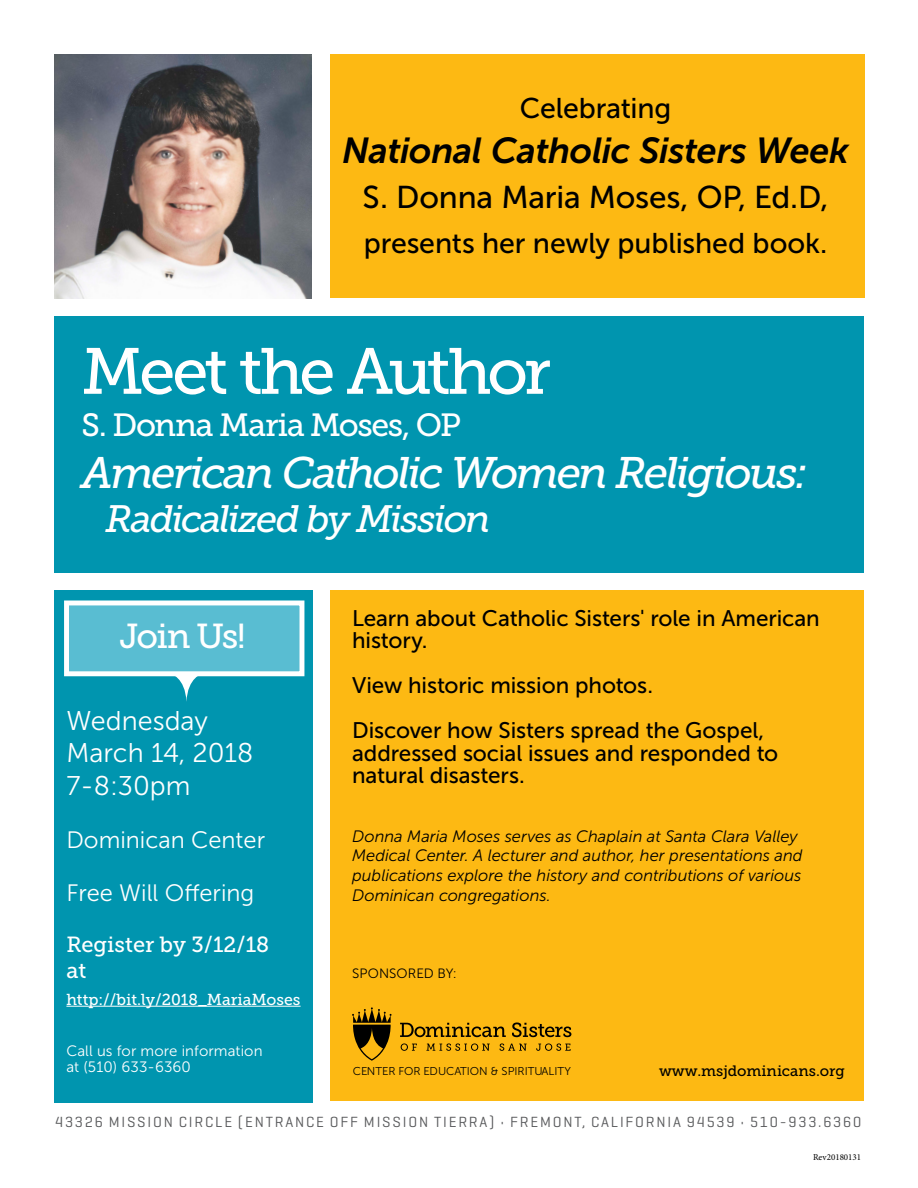
<style>
.page{position:relative;width:918px;height:1188px;background:#fff}
.page>*{position:absolute;margin:0;border:0;box-sizing:border-box;transform-origin:0 0}
.t1{font:64.95px "Museo Slab 500";letter-spacing:-.065em;color:#fff}
.t2{font:italic 43.95px "Museo Slab 500";letter-spacing:-.06em;color:#fff}
.t3{font:italic 37.95px "Museo Slab 500";letter-spacing:-.06em;color:#fff}
.t4{font:italic 36px "Museo Sans 700";letter-spacing:-.01em;color:#000}
.t5{font:34.5px "Museo Slab 500";letter-spacing:-.055em;color:#fff}
.t6{font:31.95px "Museo Slab 500";letter-spacing:-.04em;color:#fff}
.t7{font:31.5px "Museo Sans 500";letter-spacing:-.005em;color:#000}
.t8{font:28.5px "Museo Sans 500";letter-spacing:-.005em;color:#000}
.t9{font:27px/32.4px "Museo Sans 300";color:#fff}
.t10{font:23.7px "Museo Sans 300";color:#fff}
.t11{font:22.5px/22.5px "Museo Sans 500";letter-spacing:-.005em;color:#000}
.t12{font:21.9px/26.2px "Museo Slab 500";color:#fff}
.t13{font:italic 16.5px/19.5px "Museo Sans 300";color:#000}
.t14{font:15.9px "Museo Slab 500";color:#fff}
.t15{font:15px "Geogrotesque";letter-spacing:.12em;color:#58595b}
.t16{font:15px/16.5px "Museo Sans 300";letter-spacing:.005em;color:#fff}
.t17{font:15px "Museo Slab 500";color:#000}
.t18{font:13.5px "Museo Sans 300";letter-spacing:.005em;color:#000}
.t19{font:11.4px "Museo Sans 300";color:#000}
.t20{font:9px "Minion Pro";color:#000}
</style>
<div class="page">
<div style="left:54px;top:316px;width:810px;height:256px;background:#0095af"></div>
<div style="left:330px;top:590px;width:534px;height:511px;background:#fdb913"></div>
<img style="left:54px;top:55px;width:258px;height:243px">
<div style="left:330px;top:55px;width:534px;height:243px;background:#fdb913"></div>
<div style="left:54px;top:590px;width:258px;height:512px;background:#0095af"></div>
<hr style="left:66px;top:1006px;width:235px;height:1px;background:#fff">
<div style="left:64px;top:600px;width:240px;height:76px;background:#59bdd2;border:5px solid #fff"></div>
<svg style="left:170px;top:674px;width:32px;height:28px"></svg>
<svg style="left:400px;top:1023px;width:106px;height:14px"></svg>
<svg style="left:512px;top:1023px;width:59px;height:14px"></svg>
<svg style="left:401px;top:1043px;width:16px;height:8px"></svg>
<svg style="left:426px;top:1043px;width:64px;height:8px"></svg>
<svg style="left:500px;top:1043px;width:27px;height:8px"></svg>
<svg style="left:536px;top:1043px;width:35px;height:8px"></svg>
<svg style="left:352px;top:1007px;width:40px;height:54px"></svg>
<h3 class="t8" style="left:520px;top:92px;width:153px">Celebrating</h3>
<h3 class="t4" style="left:342px;top:130px;width:509px">National Catholic Sisters Week</h3>
<h3 class="t7" style="left:363px;top:180px;width:468px">S. Donna Maria Moses, OP, Ed.D,</h3>
<h3 class="t8" style="left:364px;top:227px;width:465px">presents her newly published book.</h3>
<h1 class="t1" style="left:82px;top:335px;width:471px">Meet the Author</h1>
<h3 class="t6" style="left:82px;top:407px;width:381px">S. Donna Maria Moses, OP</h3>
<h2 class="t2" style="left:82px;top:449px;width:728px">American Catholic Women Religious:</h2>
<h3 class="t3" style="left:105px;top:498px;width:387px">Radicalized by Mission</h3>
<h3 class="t5" style="left:119px;top:617px;width:128px">Join Us!</h3>
<h3 class="t9" style="left:66px;top:705px;width:189px">Wednesday<br>March 14, 2018<br>7-8:30pm</h3>
<h3 class="t10" style="left:66px;top:827px;width:200px">Dominican Center</h3>
<h3 class="t10" style="left:66px;top:880px;width:189px">Free Will Offering</h3>
<h3 class="t12" style="left:66px;top:932px;width:204px">Register by 3/12/18 at</h3>
<p class="t14" style="left:66px;top:990px;width:236px">http://bit.ly/2018_MariaMoses</p>
<p class="t16" style="left:66px;top:1042px;width:198px">Call us for more information at (510) 633-6360</p>
<h3 class="t11" style="left:352px;top:607px;width:469px">Learn about Catholic Sisters' role in American history.</h3>
<h3 class="t11" style="left:352px;top:663px;width:414px;line-height:45px">View historic mission photos.<br>Discover how Sisters spread the Gospel,</h3>
<h3 class="t11" style="left:352px;top:742px;width:428px">addressed social issues and responded to natural disasters.</h3>
<p class="t13" style="left:352px;top:827px;width:452px">Donna Maria Moses serves as Chaplain at Santa Clara Valley Medical Center. A lecturer and author, her presentations and publications explore the history and contributions of various Dominican congregations.</p>
<p class="t18" style="left:352px;top:967px;width:106px">SPONSORED BY:</p>
<p class="t19" style="left:353px;top:1065px;width:220px">CENTER FOR EDUCATION &amp; SPIRITUALITY</p>
<p class="t17" style="left:659px;top:1062px;width:187px">www.msjdominicans.org</p>
<p class="t15" style="left:55px;top:1113px;width:808px">43326 MISSION CIRCLE (ENTRANCE OFF MISSION TIERRA) • FREMONT, CALIFORNIA 94539 • 510-933.6360</p>
<p class="t20" style="left:813px;top:1151px;width:50px">Rev20180131</p>
</div>
